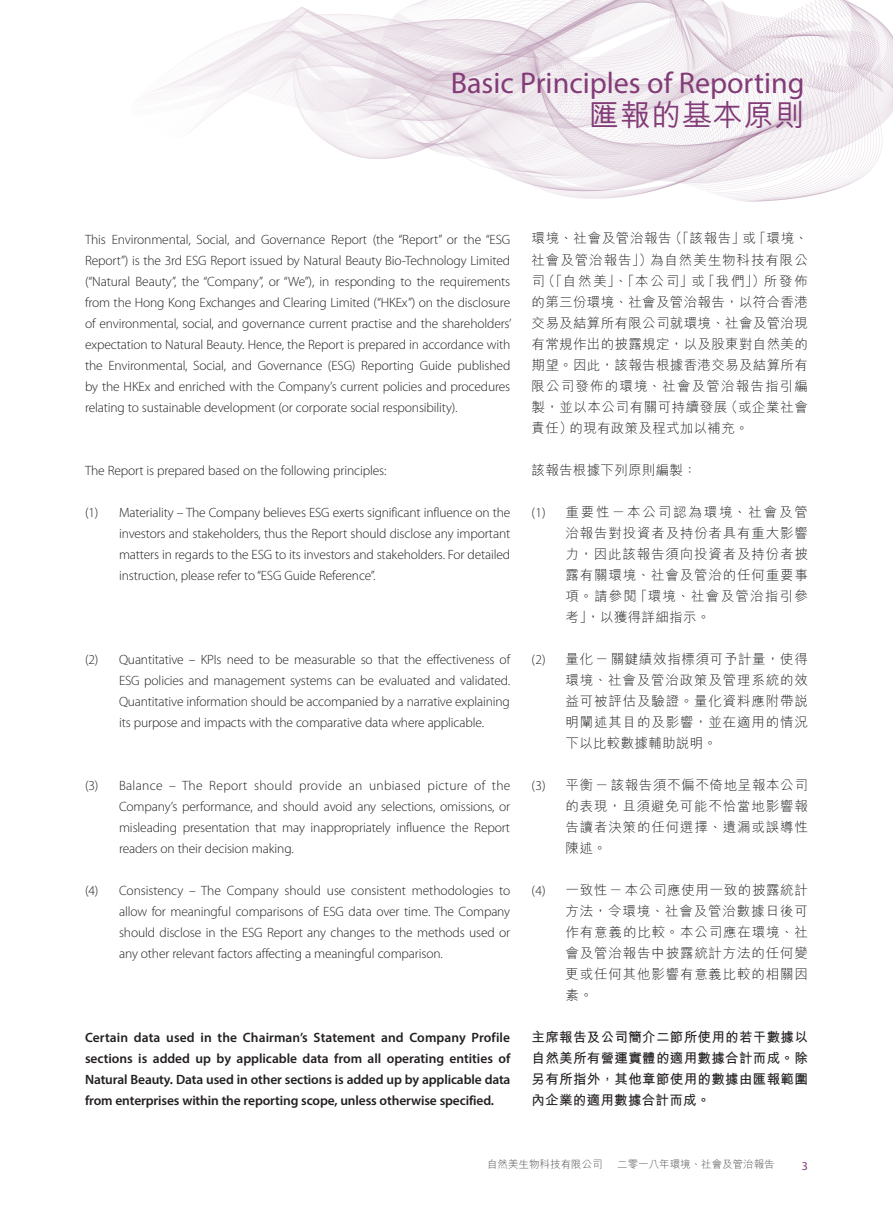
<style>
.page{position:relative;width:893px;height:1212px;background:#fff}
.page>*{position:absolute;margin:0;border:0;box-sizing:border-box;transform-origin:0 0}
.t1{font:30px "Myriad Pro";color:#823b77}
.t2{font:500 30px "M Hei HK";letter-spacing:.03em;color:#823b77}
.t3{font:300 13.5px/21px "Myriad Pro";letter-spacing:-.01em;color:#231f20;text-align:justify}
.t4{font:300 13.5px/21px "M Hei HK";letter-spacing:.06em;color:#231f20;text-align:justify}
.t5{font:600 13.5px/21px "Myriad Pro";letter-spacing:-.01em;color:#231f20;text-align:justify}
.t6{font:700 13.5px/21px "M Hei HK";letter-spacing:.025em;color:#231f20;text-align:justify}
.t7{font:300 13.5px "M Hei HK";letter-spacing:.02em;color:#231f20}
.t8{font:12px "Myriad Pro";color:#823b77}
.t9{font:300 10.5px "M Hei HK";color:#4b4c4d}
.s1{font-family:"Myriad Pro"}
</style>
<div class="page">
<img style="left:150px;top:0;width:743px;height:202px">
<h1 class="t1" style="left:451px;top:64px;width:355px">Basic Principles of Reporting</h1>
<h1 class="t2" style="left:589px;top:93px;width:217px">匯報的基本原則</h1>
<p class="t3" style="left:85px;top:229px;width:428px">This Environmental, Social, and Governance Report (the “Report” or the “ESG Report”) is the 3rd ESG Report issued by Natural Beauty Bio-Technology Limited (“Natural Beauty”, the “Company”, or “We”), in responding to the requirements from the Hong Kong Exchanges and Clearing Limited (“HKEx”) on the disclosure of environmental, social, and governance current practise and the shareholders’ expectation to Natural Beauty. Hence, the Report is prepared in accordance with the Environmental, Social, and Governance (ESG) Reporting Guide published by the HKEx and enriched with the Company’s current policies and procedures relating to sustainable development (or corporate social responsibility).</p>
<p class="t3" style="left:85px;top:460px;width:303px">The Report is prepared based on the following principles:</p>
<p class="t3" style="left:119px;top:502px;width:393px;text-indent:-34px">(1) Materiality – The Company believes ESG exerts significant influence on the investors and stakeholders, thus the Report should disclose any important matters in regards to the ESG to its investors and stakeholders. For detailed instruction, please refer to “ESG Guide Reference”.</p>
<p class="t3" style="left:119px;top:649px;width:393px;text-indent:-34px">(2) Quantitative – KPIs need to be measurable so that the effectiveness of ESG policies and management systems can be evaluated and validated.<br>Quantitative information should be accompanied by a narrative explaining its purpose and impacts with the comparative data where applicable.</p>
<p class="t3" style="left:119px;top:775px;width:393px;text-indent:-34px">(3) Balance – The Report should provide an unbiased picture of the Company’s performance, and should avoid any selections, omissions, or misleading presentation that may inappropriately influence the Report readers on their decision making.</p>
<p class="t3" style="left:119px;top:880px;width:393px;text-indent:-34px">(4) Consistency – The Company should use consistent methodologies to allow for meaningful comparisons of ESG data over time. The Company should disclose in the ESG Report any changes to the methods used or any other relevant factors affecting a meaningful comparison.</p>
<p class="t5" style="left:85px;top:1027px;width:427px">Certain data used in the Chairman’s Statement and Company Profile sections is added up by applicable data from all operating entities of Natural Beauty. Data used in other sections is added up by applicable data from enterprises within the reporting scope, unless otherwise specified.</p>
<p class="t4" style="left:531px;top:227px;width:278px">環境、社會及管治報告（「該報告」或「環境、社會及管治報告」）為自然美生物科技有限公司（「自然美」、「本公司」或「我們」）所發佈的第三份環境、社會及管治報告，以符合香港交易及結算所有限公司就環境、社會及管治現有常規作出的披露規定，以及股東對自然美的期望。因此，該報告根據香港交易及結算所有限公司發佈的環境、社會及管治報告指引編製，並以本公司有關可持續發展（或企業社會責任）的現有政策及程式加以補充。</p>
<p class="t7" style="left:531px;top:460px;width:167px">該報告根據下列原則編製：</p>
<p class="t4" style="left:566px;top:501px;width:244px;text-indent:-34px"><span class="s1">(1)</span> 重要性－本公司認為環境、社會及管治報告對投資者及持份者具有重大影響力，因此該報告須向投資者及持份者披露有關環境、社會及管治的任何重要事項。請參閱「環境、社會及管治指引參考」，以獲得詳細指示。</p>
<p class="t4" style="left:566px;top:648px;width:244px;text-indent:-34px"><span class="s1">(2)</span> 量化－關鍵績效指標須可予計量，使得環境、社會及管治政策及管理系統的效益可被評估及驗證。量化資料應附帶說明闡述其目的及影響，並在適用的情況下以比較數據輔助說明。</p>
<p class="t4" style="left:566px;top:774px;width:244px;text-indent:-34px"><span class="s1">(3)</span> 平衡－該報告須不偏不倚地呈報本公司的表現，且須避免可能不恰當地影響報告讀者決策的任何選擇、遺漏或誤導性陳述。</p>
<p class="t4" style="left:566px;top:879px;width:244px;text-indent:-34px"><span class="s1">(4)</span> 一致性－本公司應使用一致的披露統計方法，令環境、社會及管治數據日後可作有意義的比較。本公司應在環境、社會及管治報告中披露統計方法的任何變更或任何其他影響有意義比較的相關因素。</p>
<p class="t6" style="left:531px;top:1025px;width:278px">主席報告及公司簡介二節所使用的若干數據以自然美所有營運實體的適用數據合計而成。除另有所指外，其他章節使用的數據由匯報範圍內企業的適用數據合計而成。</p>
<p class="t9" style="left:487px;top:1157px;width:117px">自然美生物科技有限公司</p>
<p class="t9" style="left:617px;top:1157px;width:159px">二零一八年環境、社會及管治報告</p>
<p class="t8" style="left:802px;top:1158px;width:8px">3</p>
</div>
